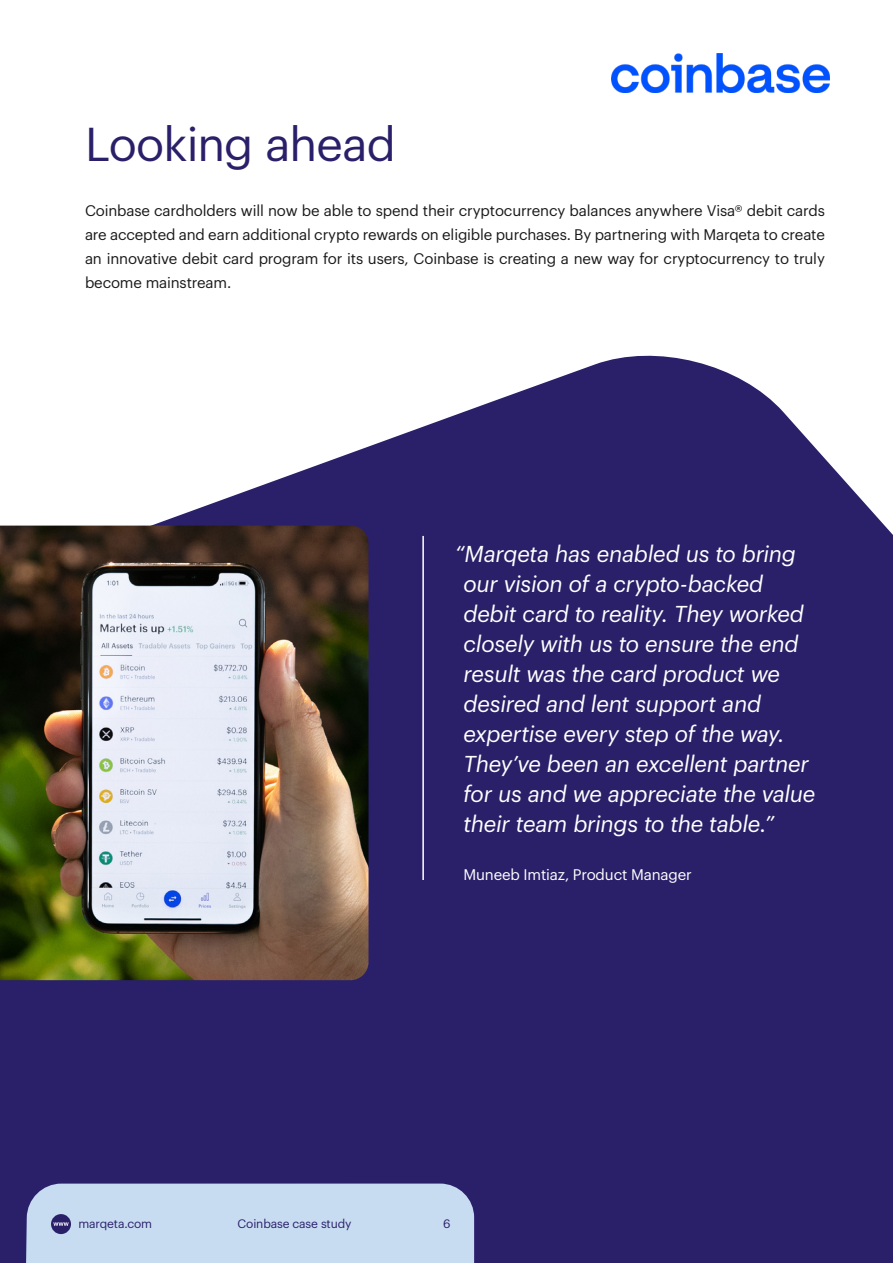
<style>
.page{position:relative;width:893px;height:1263px;background:#fff}
.page>*{position:absolute;margin:0;border:0;box-sizing:border-box;transform-origin:0 0}
.t1{font:46.5px "Graphik";letter-spacing:-.015em;color:#2a206a}
.t2{font:italic 22.5px/30px "Graphik";letter-spacing:-.01em;color:#fff}
.t3{font:15px/24px "Graphik";letter-spacing:-.01em;color:#191919;text-align:justify}
.t4{font:15px "Graphik";letter-spacing:-.01em;color:#fff}
.t5{font:12px "Graphik";letter-spacing:-.01em;color:#2a206a}
</style>
<div class="page">
<svg style="left:0;top:355px;width:893px;height:356px;fill:#2a206a"></svg>
<div style="left:0;top:711px;width:893px;height:552px;background:#2a206a"></div>
<hr style="left:422px;top:536px;width:2px;height:344px;background:#fff">
<img style="left:611px;top:53px;width:219px;height:39px">
<img style="left:0;top:526px;width:369px;height:454px">
<div style="left:25px;top:1183px;width:449px;height:80px;background:#c7dbf1"></div>
<h1 class="t1" style="left:85px;top:109px;width:312px">Looking ahead</h1>
<p class="t3" style="left:85px;top:197px;width:741px">Coinbase cardholders will now be able to spend their cryptocurrency balances anywhere Visa® debit cards are accepted and earn additional crypto rewards on eligible purchases. By partnering with Marqeta to create an innovative debit card program for its users, Coinbase is creating a new way for cryptocurrency to truly become mainstream.</p>
<p class="t2" style="left:463px;top:537px;width:353px;text-indent:-9px">“Marqeta has enabled us to bring our vision of a crypto-backed debit card to reality. They worked closely with us to ensure the end result was the card product we desired and lent support and expertise every step of the way.<br>They’ve been an excellent partner for us and we appreciate the value their team brings to the table.”</p>
<p class="t4" style="left:463px;top:863px;width:230px">Muneeb Imtiaz, Product Manager</p>
<p class="t5" style="left:78px;top:1215px;width:75px">marqeta.com</p>
<p class="t5" style="left:238px;top:1215px;width:115px">Coinbase case study</p>
<p class="t5" style="left:443px;top:1215px;width:9px">6</p>
</div>
